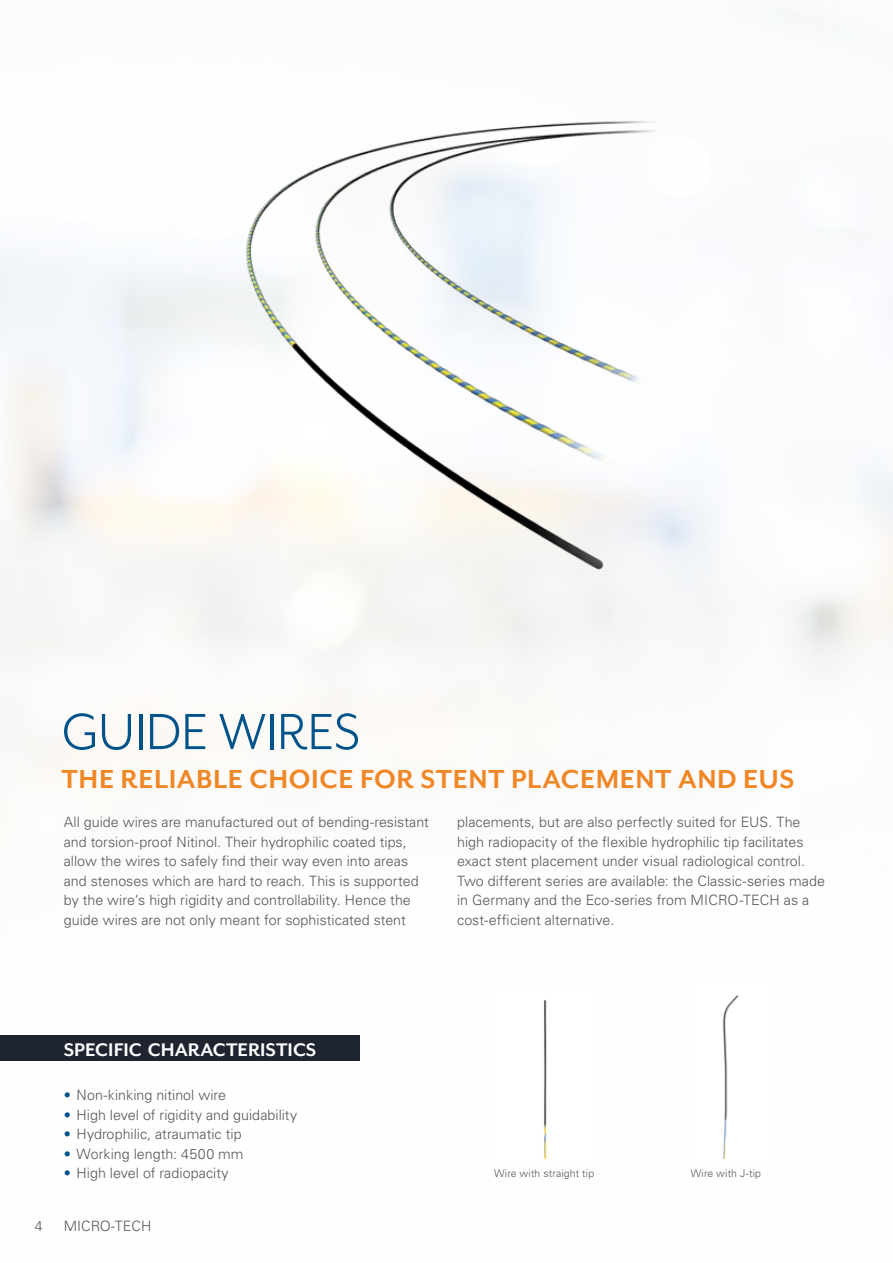
<style>
.page{position:relative;width:893px;height:1263px;background:#fff}
.page>*{position:absolute;margin:0;border:0;box-sizing:border-box;transform-origin:0 0}
.t1{font:58.5px "Mr Eaves San OT";letter-spacing:-.005em;color:#00528a}
.t2{font:700 30px "Mr Eaves San OT";letter-spacing:.02em;color:#f18625}
.t3{font:700 21px "Mr Eaves San OT";color:#fff}
.t4{font:300 14.25px/19.5px "Univers LT Std";color:#575756}
.t5{font:300 10.5px "Univers LT Std";letter-spacing:.015em;color:#575756}
.s1{color:#00528a}
</style>
<div class="page">
<img style="left:0;top:250px;width:893px;height:909px">
<img style="left:494px;top:987px;width:100px;height:171px">
<img style="left:691px;top:984px;width:76px;height:174px">
<img style="left:239px;top:121px;width:419px;height:486px">
<div style="left:0;top:1035px;width:359px;height:26px;background:#1e2531"></div>
<h1 class="t1" style="left:62px;top:700px;width:300px">GUIDE WIRES</h1>
<h2 class="t2" style="left:62px;top:762px;width:734px">THE RELIABLE CHOICE FOR STENT PLACEMENT AND EUS</h2>
<p class="t4" style="left:64px;top:812px;width:367px">All guide wires are manufactured out of bending-resistant and torsion-proof Nitinol. Their hydrophilic coated tips, allow the wires to safely find their way even into areas and stenoses which are hard to reach. This is supported by the wire‘s high rigidity and controllability. Hence the guide wires are not only meant for sophisticated stent</p>
<p class="t4" style="left:457px;top:812px;width:369px">placements, but are also perfectly suited for EUS. The high radiopacity of the flexible hydrophilic tip facilitates exact stent placement under visual radiological control.<br>Two different series are available: the Classic-series made in Germany and the Eco-series from MICRO-TECH as a cost-efficient alternative.</p>
<h3 class="t3" style="left:64px;top:1037px;width:254px">SPECIFIC CHARACTERISTICS</h3>
<p class="t4" style="left:64px;top:1085px;width:164px"><span class="s1">•</span> Non-kinking nitinol wire</p>
<p class="t4" style="left:64px;top:1105px;width:235px"><span class="s1">•</span> High level of rigidity and guidability</p>
<p class="t4" style="left:64px;top:1124px;width:179px"><span class="s1">•</span> Hydrophilic, atraumatic tip</p>
<p class="t4" style="left:64px;top:1144px;width:181px"><span class="s1">•</span> Working length: 4500 mm</p>
<p class="t4" style="left:64px;top:1163px;width:166px"><span class="s1">•</span> High level of radiopacity</p>
<p class="t4" style="left:35px;top:1216px;width:9px">4</p>
<p class="t4" style="left:64px;top:1216px;width:89px">MICRO-TECH</p>
<p class="t5" style="left:494px;top:1167px;width:102px">Wire with straight tip</p>
<p class="t5" style="left:691px;top:1167px;width:72px">Wire with J-tip</p>
</div>
